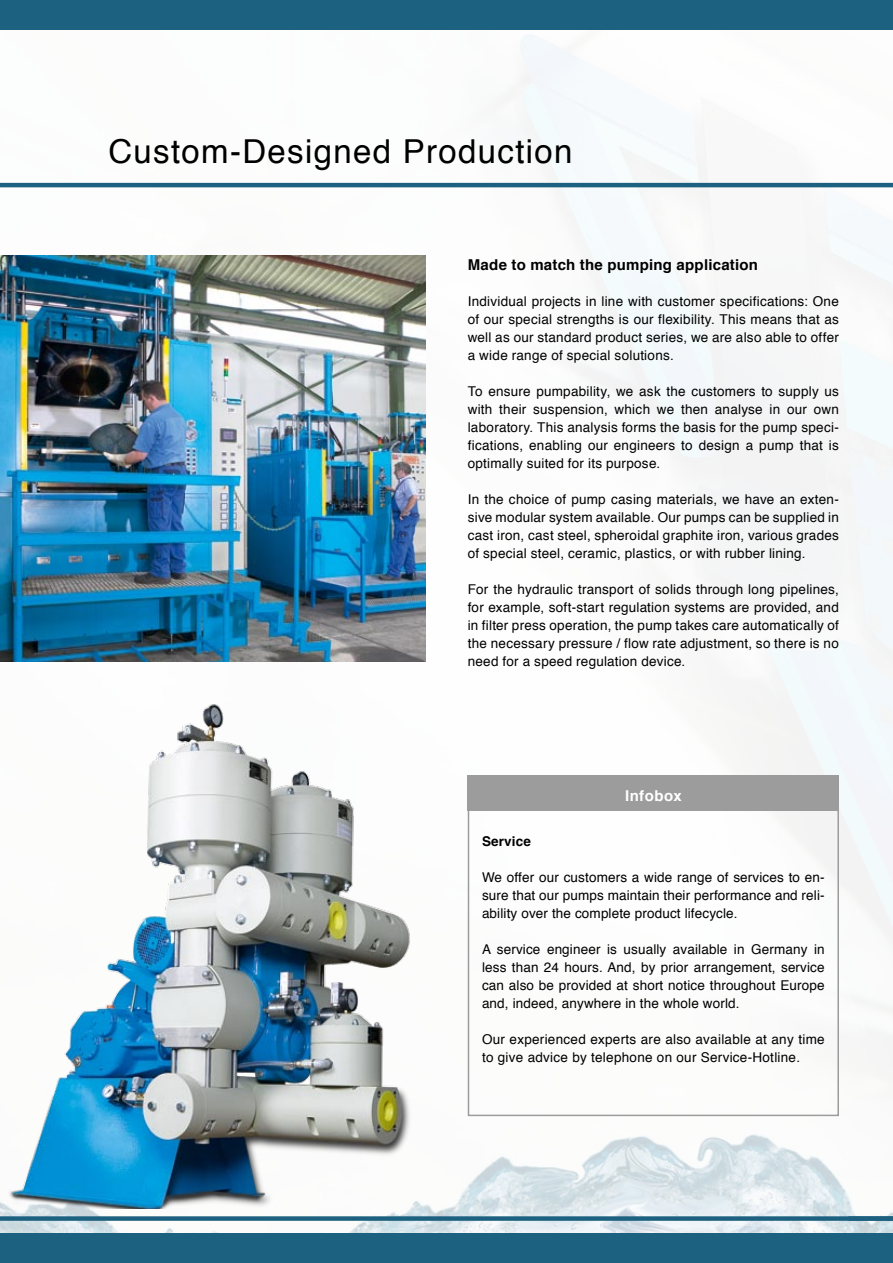
<style>
.page{position:relative;width:893px;height:1263px;background:#fff}
.page>*{position:absolute;margin:0;border:0;box-sizing:border-box;transform-origin:0 0}
.t1{font:33px "Helvetica";letter-spacing:.04em;color:#000}
.t2{font:700 15px "Helvetica";letter-spacing:.015em;color:#000}
.t3{font:700 15px "Helvetica";letter-spacing:.03em;color:#fff}
.t4{font:13.5px/18px "Helvetica";letter-spacing:.015em;color:#000;text-align:justify}
.t5{font:700 13.5px "Helvetica";letter-spacing:.01em;color:#000}
</style>
<div class="page">
<img style="left:0;top:35px;width:893px;height:1066px">
<img style="left:0;top:1101px;width:893px;height:132px">
<div style="left:0;top:1233px;width:893px;height:30px;background:#1d6180"></div>
<div style="left:0;top:1216px;width:893px;height:5px;background:#1d6180"></div>
<hr style="left:0;top:183px;width:893px;height:4px;background:#1d6180">
<div style="left:468px;top:775px;width:371px;height:35px;background:#9c9c9c"></div>
<div style="left:468px;top:809px;width:371px;height:307px;border:2px solid #9c9c9c"></div>
<img style="left:0;top:255px;width:425px;height:407px">
<img style="left:1px;top:701px;width:423px;height:507px">
<div style="left:0;top:0;width:893px;height:30px;background:#1d6180"></div>
<h1 class="t1" style="left:108px;top:126px;width:465px">Custom-Designed Production</h1>
<p class="t2" style="left:468px;top:253px;width:292px">Made to match the pumping application</p>
<p class="t4" style="left:468px;top:293px;width:373px">Individual projects in line with customer specifications: One of our special strengths is our flexibility. This means that as well as our standard product series, we are also able to offer a wide range of special solutions.</p>
<p class="t4" style="left:468px;top:383px;width:373px">To ensure pumpability, we ask the customers to supply us with their suspension, which we then analyse in our own laboratory. This analysis forms the basis for the pump speci&shy;fications, enabling our engineers to design a pump that is optimally suited for its purpose.</p>
<p class="t4" style="left:468px;top:491px;width:373px">In the choice of pump casing materials, we have an exten&shy;sive modular system available. Our pumps can be supplied in cast iron, cast steel, spheroidal graphite iron, various grades of special steel, ceramic, plastics, or with rubber lining.</p>
<p class="t4" style="left:468px;top:581px;width:373px">For the hydraulic transport of solids through long pipelines, for example, soft-start regulation systems are provided, and in filter press operation, the pump takes care automatically of the necessary pressure / flow rate adjustment, so there is no need for a speed regulation device.</p>
<p class="t3" style="left:625px;top:784px;width:58px">Infobox</p>
<p class="t5" style="left:482px;top:830px;width:50px">Service</p>
<p class="t4" style="left:482px;top:869px;width:344px">We offer our customers a wide range of services to en&shy;sure that our pumps maintain their performance and reli&shy;ability over the complete product lifecycle.</p>
<p class="t4" style="left:482px;top:941px;width:344px">A service engineer is usually available in Germany in less than 24 hours. And, by prior arrangement, service can also be provided at short notice throughout Europe and, indeed, anywhere in the whole world.</p>
<p class="t4" style="left:482px;top:1031px;width:344px">Our experienced experts are also available at any time to give advice by telephone on our Service-Hotline.</p>
</div>
